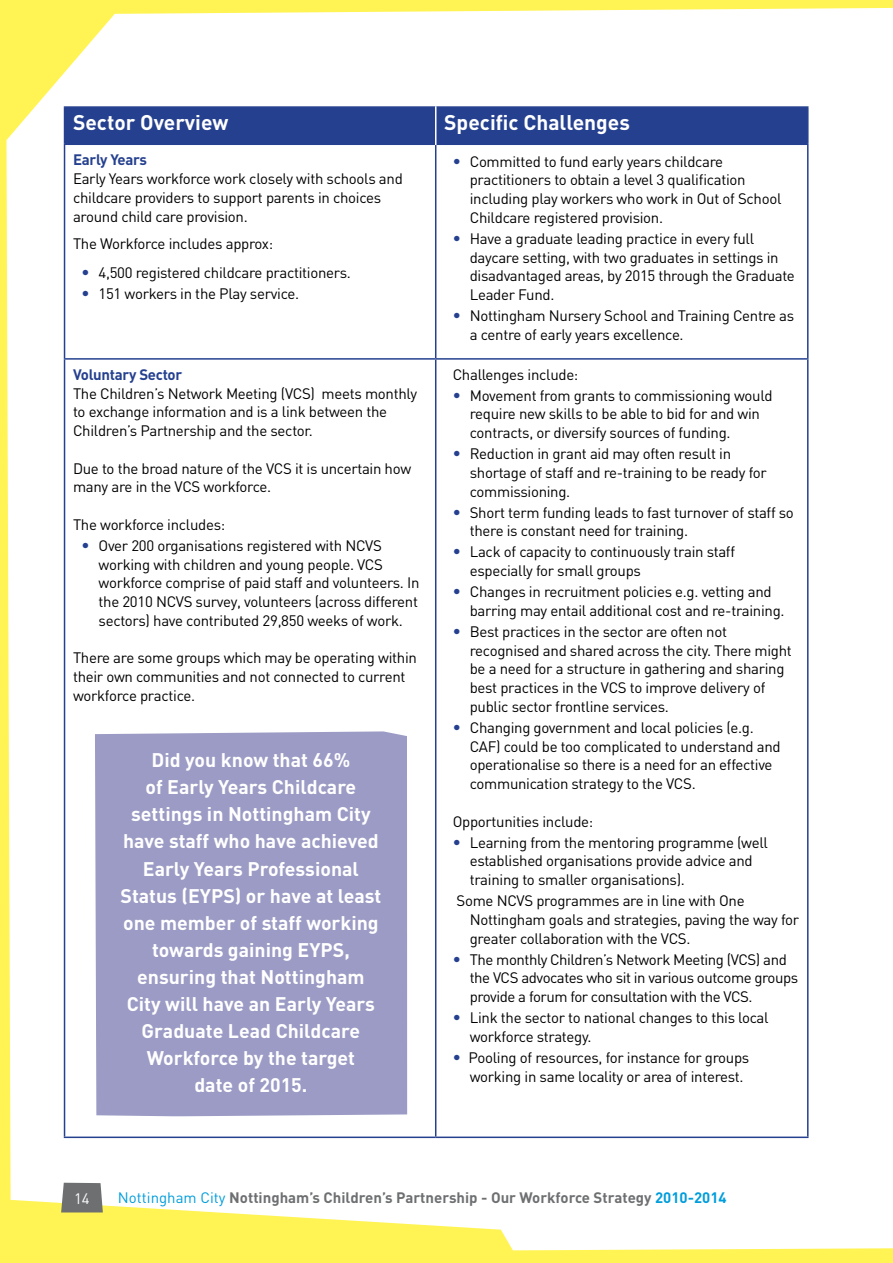
<style>
.page{position:relative;width:893px;height:1263px;background:#fff454}
.page>*{position:absolute;margin:0;border:0;box-sizing:border-box;transform-origin:0 0}
.t1{font:700 21px "DIN";color:#fff}
.t2{font:700 19.5px/27px "DIN";color:#fff;text-align:center}
.t3{font:15px/18.8px "DIN";letter-spacing:-.02em;color:#000}
.t4{font:700 15px "DIN";color:#6d6f71}
.t5{font:700 15px "DIN";letter-spacing:-.02em;color:#25408f}
.t6{font:15px "DIN";color:#fff}
.s1{font-weight:700;font-size:16.5px;color:#25408f}
.s2{font-weight:400;color:#009ddc}
.s3{color:#009ddc}
</style>
<div class="page">
<div style="left:7px;top:8px;width:886px;height:1242px;background:#fff"></div>
<svg style="left:61px;top:1183px;width:42px;height:29px"></svg>
<div style="left:65px;top:108px;width:742px;height:36px;background:#25408f"></div>
<hr style="left:435px;top:145px;width:1px;height:213px;background:#25408f">
<hr style="left:64px;top:358px;width:372px;height:2px;background:#25408f">
<hr style="left:436px;top:358px;width:372px;height:2px;background:#25408f">
<hr style="left:435px;top:360px;width:1px;height:776px;background:#25408f">
<hr style="left:64px;top:1136px;width:372px;height:2px;background:#25408f">
<hr style="left:436px;top:1136px;width:372px;height:2px;background:#25408f">
<hr style="left:64px;top:145px;width:1px;height:213px;background:#25408f">
<hr style="left:807px;top:145px;width:1px;height:213px;background:#25408f">
<hr style="left:64px;top:360px;width:1px;height:776px;background:#25408f">
<hr style="left:807px;top:360px;width:1px;height:776px;background:#25408f">
<hr style="left:64px;top:106px;width:372px;height:2px;background:#25408f">
<hr style="left:64px;top:108px;width:1px;height:36px;background:#25408f">
<hr style="left:436px;top:106px;width:372px;height:2px;background:#25408f">
<hr style="left:807px;top:108px;width:1px;height:36px;background:#25408f">
<hr style="left:64px;top:144px;width:372px;height:1px;background:#25408f">
<hr style="left:436px;top:144px;width:372px;height:1px;background:#25408f">
<hr style="left:435px;top:106px;width:1px;height:39px;background:#fff">
<div style="left:95px;top:731px;width:312px;height:385px;background:#9b9bc5"></div>
<h1 class="t1" style="left:73px;top:109px;width:157px">Sector Overview</h1>
<h1 class="t1" style="left:444px;top:109px;width:187px">Specific Challenges</h1>
<p class="t5" style="left:73px;top:150px;width:75px">Early Years</p>
<p class="t3" style="left:73px;top:169px;width:331px">Early Years workforce work closely with schools and childcare providers to support parents in choices around child care provision.</p>
<p class="t3" style="left:73px;top:234px;width:202px">The Workforce includes approx:</p>
<p class="t3" style="left:82px;top:263px;width:268px"><span class="s1">•</span> 4,500 registered childcare practitioners.</p>
<p class="t3" style="left:82px;top:284px;width:216px"><span class="s1">•</span> 151 workers in the Play service.</p>
<p class="t3" style="left:470px;top:151px;width:313px;text-indent:-17px"><span class="s1">•</span> Committed to fund early years childcare practitioners to obtain a level 3 qualification including play workers who work in Out of School Childcare registered provision.</p>
<p class="t3" style="left:470px;top:229px;width:327px;text-indent:-17px"><span class="s1">•</span> Have a graduate leading practice in every full daycare setting, with two graduates in settings in disadvantaged areas, by 2015 through the Graduate Leader Fund.</p>
<p class="t3" style="left:470px;top:306px;width:326px;text-indent:-17px"><span class="s1">•</span> Nottingham Nursery School and Training Centre as a centre of early years excellence.</p>
<p class="t5" style="left:73px;top:365px;width:111px">Voluntary Sector</p>
<p class="t3" style="left:73px;top:383px;width:345px">The Children’s Network Meeting (VCS) meets monthly to exchange information and is a link between the<br>Children’s Partnership and the sector.</p>
<p class="t3" style="left:73px;top:458px;width:340px">Due to the broad nature of the VCS it is uncertain how many are in the VCS workforce.</p>
<p class="t3" style="left:73px;top:515px;width:154px">The workforce includes:</p>
<p class="t3" style="left:99px;top:536px;width:322px;text-indent:-17px"><span class="s1">•</span> Over 200 organisations registered with NCVS working with children and young people. VCS workforce comprise of paid staff and volunteers. In the 2010 NCVS survey, volunteers (across different sectors) have contributed 29,850 weeks of work.</p>
<p class="t3" style="left:73px;top:648px;width:345px">There are some groups which may be operating within their own communities and not connected to current workforce practice.</p>
<p class="t2" style="left:121px;top:746px;width:262px">Did you know that 66%<br>of Early Years Childcare settings in Nottingham City have staff who have achieved<br>Early Years Professional<br>Status (EYPS) or have at least one member of staff working towards gaining EYPS, ensuring that Nottingham<br>City will have an Early Years<br>Graduate Lead Childcare<br>Workforce by the target<br>date of 2015.</p>
<p class="t3" style="left:453px;top:364px;width:127px">Challenges include:</p>
<p class="t3" style="left:470px;top:385px;width:304px;text-indent:-17px"><span class="s1">•</span> Movement from grants to commissioning would require new skills to be able to bid for and win contracts, or diversify sources of funding.</p>
<p class="t3" style="left:470px;top:444px;width:298px;text-indent:-17px"><span class="s1">•</span> Reduction in grant aid may often result in shortage of staff and re-training to be ready for commissioning.</p>
<p class="t3" style="left:470px;top:502px;width:326px;text-indent:-17px"><span class="s1">•</span> Short term funding leads to fast turnover of staff so there is constant need for training.</p>
<p class="t3" style="left:470px;top:542px;width:267px;text-indent:-17px"><span class="s1">•</span> Lack of capacity to continuously train staff especially for small groups</p>
<p class="t3" style="left:470px;top:582px;width:314px;text-indent:-17px"><span class="s1">•</span> Changes in recruitment policies e.g. vetting and barring may entail additional cost and re-training.</p>
<p class="t3" style="left:470px;top:622px;width:324px;text-indent:-17px"><span class="s1">•</span> Best practices in the sector are often not recognised and shared across the city. There might be a need for a structure in gathering and sharing best practices in the VCS to improve delivery of public sector frontline services.</p>
<p class="t3" style="left:470px;top:718px;width:312px;text-indent:-17px"><span class="s1">•</span> Changing government and local policies (e.g.<br>CAF) could be too complicated to understand and operationalise so there is a need for an effective communication strategy to the VCS.</p>
<p class="t3" style="left:453px;top:811px;width:142px">Opportunities include:</p>
<p class="t3" style="left:470px;top:832px;width:300px;text-indent:-17px"><span class="s1">•</span> Learning from the mentoring programme (well established organisations provide advice and training to smaller organisations).</p>
<p class="t3" style="left:470px;top:891px;width:331px;text-indent:-13px">Some NCVS programmes are in line with One<br>Nottingham goals and strategies, paving the way for greater collaboration with the VCS.</p>
<p class="t3" style="left:470px;top:949px;width:330px;text-indent:-17px"><span class="s1">•</span> The monthly Children’s Network Meeting (VCS) and the VCS advocates who sit in various outcome groups provide a forum for consultation with the VCS.</p>
<p class="t3" style="left:470px;top:1008px;width:300px;text-indent:-17px"><span class="s1">•</span> Link the sector to national changes to this local workforce strategy.</p>
<p class="t3" style="left:453px;top:1048px;width:298px;text-align:center"><span class="s1">•</span> Pooling of resources, for instance for groups working in same locality or area of interest.</p>
<p class="t6" style="left:74px;top:1189px;width:17px">14</p>
<p class="t4" style="left:118px;top:1188px;width:610px"><span class="s2">Nottingham City</span> Nottingham’s Children’s Partnership - Our Workforce Strategy <span class="s3">2010-2014</span></p>
</div>
